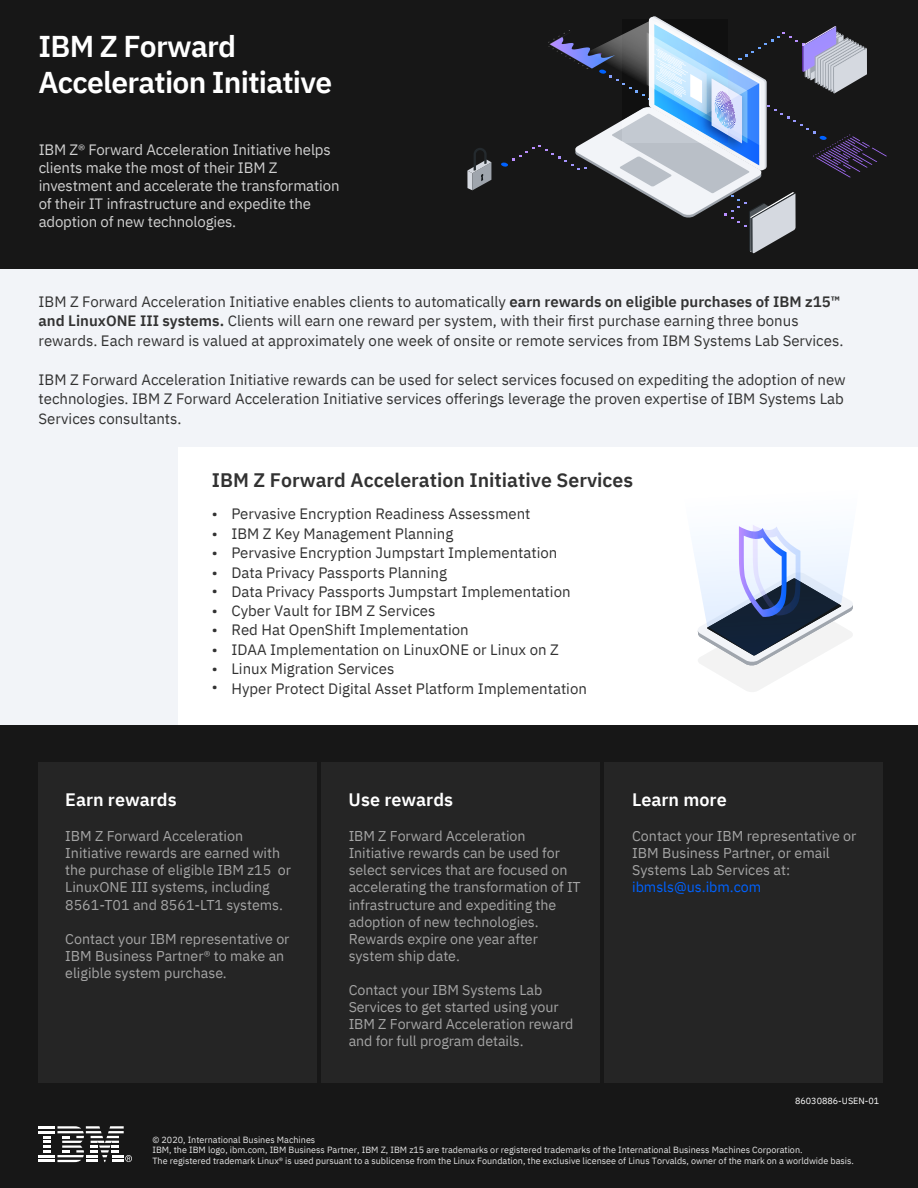
<style>
.page{position:relative;width:918px;height:1188px;background:#fff}
.page>*{position:absolute;margin:0;border:0;box-sizing:border-box;transform-origin:0 0}
.t1{font:600 30px/36px "IBM Plex Sans";letter-spacing:-.025em;color:#fff}
.t2{font:600 19.5px "IBM Plex Sans";color:#323232}
.t3{font:600 18px "IBM Plex Sans";color:#fff}
.t4{font:15px/19.5px "IBM Plex Sans";color:#323232}
.t5{font:15px/18px "IBM Plex Sans";letter-spacing:-.01em;color:#fff}
.t6{font:14.25px/17.1px "IBM Plex Sans";letter-spacing:-.005em;color:#fff}
.t7{font:14.25px "IBM Plex Sans";color:#0062ff}
.t8{font:9px/10.5px "IBM Plex Sans";color:#fff}
.s1{font-weight:600}
</style>
<div class="page">
<div style="left:0;top:0;width:918px;height:269px;background:#171717"></div>
<div style="left:0;top:269px;width:918px;height:458px;background:#f2f4f8"></div>
<div style="left:0;top:726px;width:918px;height:462px;background:#171717"></div>
<div style="left:178px;top:447px;width:740px;height:277px;background:#fff"></div>
<svg style="left:39px;top:1126px;width:93px;height:36px"></svg>
<div style="left:38px;top:763px;width:279px;height:320px;background:#252525"></div>
<div style="left:321px;top:763px;width:279px;height:320px;background:#252525"></div>
<div style="left:604px;top:763px;width:279px;height:320px;background:#252525"></div>
<svg style="left:467px;top:148px;width:24px;height:42px"></svg>
<svg style="left:501px;top:16px;width:386px;height:238px"></svg>
<svg style="left:693px;top:525px;width:160px;height:167px"></svg>
<h1 class="t1" style="left:39px;top:25px;width:295px">IBM Z Forward<br>Acceleration Initiative</h1>
<p class="t5" style="left:39px;top:140px;width:303px">IBM Z® Forward Acceleration Initiative helps clients make the most of their IBM Z investment and accelerate the transformation of their IT infrastructure and expedite the adoption of new technologies.</p>
<p class="t4" style="left:39px;top:291px;width:806px">IBM Z Forward Acceleration Initiative enables clients to automatically <span class="s1">earn rewards on eligible purchases of IBM z15™ and LinuxONE III systems.</span> Clients will earn one reward per system, with their first purchase earning three bonus rewards. Each reward is valued at approximately one week of onsite or remote services from IBM Systems Lab Services.</p>
<p class="t4" style="left:39px;top:369px;width:809px">IBM Z Forward Acceleration Initiative rewards can be used for select services focused on expediting the adoption of new technologies. IBM Z Forward Acceleration Initiative services offerings leverage the proven expertise of IBM Systems Lab<br>Services consultants.</p>
<h2 class="t2" style="left:212px;top:464px;width:423px">IBM Z Forward Acceleration Initiative Services</h2>
<p class="t4" style="left:212px;top:503px;width:320px">• Pervasive Encryption Readiness Assessment</p>
<p class="t4" style="left:212px;top:523px;width:243px">• IBM Z Key Management Planning</p>
<p class="t4" style="left:212px;top:542px;width:347px">• Pervasive Encryption Jumpstart Implementation</p>
<p class="t4" style="left:212px;top:562px;width:237px">• Data Privacy Passports Planning</p>
<p class="t4" style="left:212px;top:581px;width:360px">• Data Privacy Passports Jumpstart Implementation</p>
<p class="t4" style="left:212px;top:600px;width:225px">• Cyber Vault for IBM Z Services</p>
<p class="t4" style="left:212px;top:619px;width:258px">• Red Hat OpenShift Implementation</p>
<p class="t4" style="left:212px;top:639px;width:348px">• IDAA Implementation on LinuxONE or Linux on Z</p>
<p class="t4" style="left:212px;top:658px;width:184px">• Linux Migration Services</p>
<p class="t4" style="left:212px;top:678px;width:377px">• Hyper Protect Digital Asset Platform Implementation</p>
<p class="t3" style="left:65px;top:786px;width:113px">Earn rewards</p>
<p class="t6" style="left:65px;top:826px;width:227px">IBM Z Forward Acceleration<br>Initiative rewards are earned with the purchase of eligible IBM z15 or<br>LinuxONE III systems, including<br>8561-T01 and 8561-LT1 systems.</p>
<p class="t6" style="left:65px;top:929px;width:226px">Contact your IBM representative or<br>IBM Business Partner® to make an eligible system purchase.</p>
<p class="t3" style="left:349px;top:786px;width:106px">Use rewards</p>
<p class="t6" style="left:349px;top:826px;width:234px">IBM Z Forward Acceleration<br>Initiative rewards can be used for select services that are focused on accelerating the transformation of IT infrastructure and expediting the adoption of new technologies.<br>Rewards expire one year after system ship date.</p>
<p class="t6" style="left:349px;top:980px;width:226px">Contact your IBM Systems Lab<br>Services to get started using your<br>IBM Z Forward Acceleration reward and for full program details.</p>
<p class="t3" style="left:632px;top:786px;width:96px">Learn more</p>
<p class="t6" style="left:632px;top:826px;width:226px">Contact your IBM representative or<br>IBM Business Partner, or email<br>Systems Lab Services at:</p>
<p class="t7" style="left:632px;top:876px;width:131px">ibmsls@us.ibm.com</p>
<p class="t8" style="left:795px;top:1095px;width:86px">86030886-USEN-01</p>
<p class="t8" style="left:152px;top:1133px;width:703px">© 2020, International Busines Machines<br>IBM, the IBM logo, ibm.com, IBM Business Partner, IBM Z, IBM z15 are trademarks or registered trademarks of the International Business Machines Corporation.<br>The registered trademark Linux® is used pursuant to a sublicense from the Linux Foundation, the exclusive licensee of Linus Torvalds, owner of the mark on a worldwide basis.</p>
</div>
